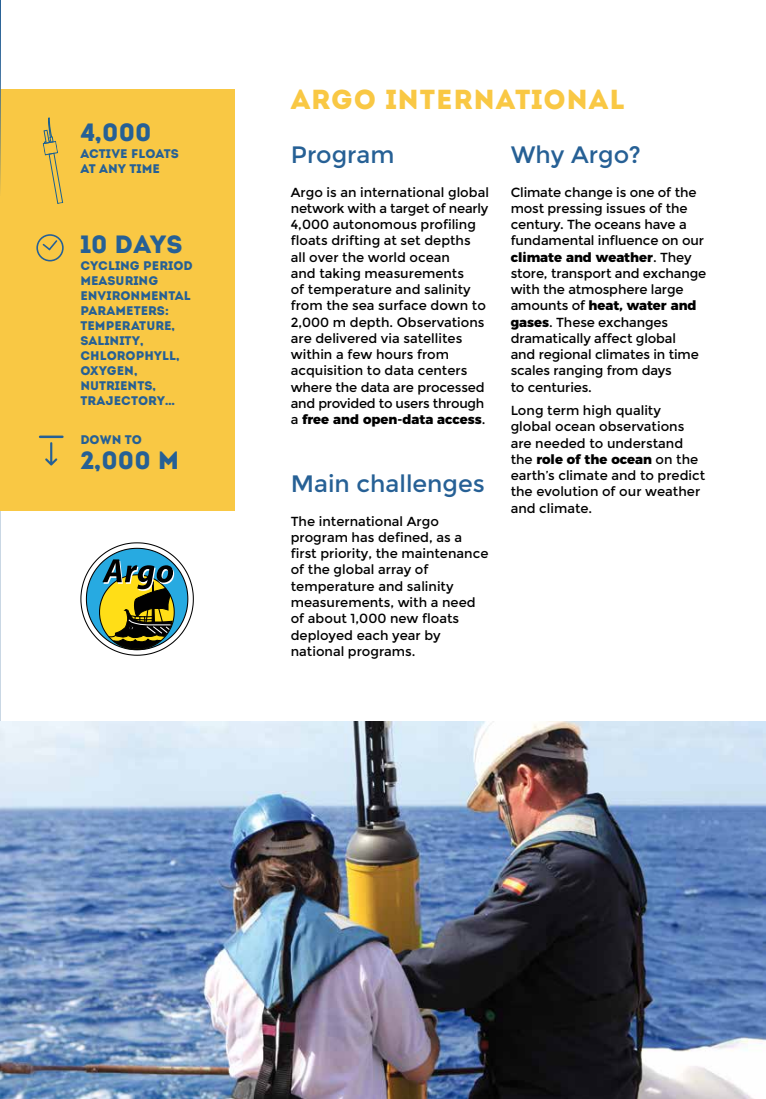
<style>
.page{position:relative;width:766px;height:1099px;background:#fff}
.page>*{position:absolute;margin:0;border:0;box-sizing:border-box;transform-origin:0 0}
.t1{font:27.5px "Intro";letter-spacing:.03em;color:#f9c844}
.t2{font:25px "Intro";letter-spacing:-.025em;color:#266095}
.t3{font:23.75px "Montserrat";color:#266095}
.t4{font:13.12px/16.2px "Montserrat";color:#000}
.t5{font:12.5px/15px "Intro";color:#266095}
.s1{font-weight:800}
</style>
<div class="page">
<svg style="left:0;top:196px;width:1px;height:258px"></svg>
<svg style="left:0;top:552px;width:1px;height:19px"></svg>
<img style="left:0;top:721px;width:765px;height:377px">
<div style="left:1px;top:89px;width:233px;height:421px;background:#f9c844"></div>
<svg style="left:42px;top:117px;width:22px;height:87px"></svg>
<svg style="left:36px;top:234px;width:28px;height:27px"></svg>
<svg style="left:45px;top:442px;width:12px;height:23px"></svg>
<hr style="left:40px;top:435px;width:22px;height:3px;background:#266095">
<hr style="left:0;top:0;width:1px;height:196px;background:#266095">
<svg style="left:80px;top:542px;width:114px;height:114px"></svg>
<h2 class="t2" style="left:80px;top:118px;width:73px">4,000</h2>
<p class="t5" style="left:80px;top:146px;width:100px">ACTIVE FLOATS<br>AT ANY TIME</p>
<h2 class="t2" style="left:80px;top:229px;width:104px">10 DAYS</h2>
<p class="t5" style="left:80px;top:258px;width:114px">CYCLING PERIOD<br>MEASURING<br>ENVIRONMENTAL<br>PARAMETERS:<br>TEMPERATURE,<br>SALINITY,<br>CHLOROPHYLL,<br>OXYGEN,<br>NUTRIENTS,<br>TRAJECTORY…</p>
<p class="t5" style="left:80px;top:432px;width:63px">DOWN TO</p>
<h2 class="t2" style="left:80px;top:445px;width:101px">2,000 M</h2>
<h1 class="t1" style="left:291px;top:83px;width:335px">ARGO INTERNATIONAL</h1>
<h3 class="t3" style="left:291px;top:140px;width:105px">Program</h3>
<p class="t4" style="left:291px;top:184px;width:200px">Argo is an international global network with a target of nearly<br>4,000 autonomous profiling floats drifting at set depths<br>all over the world ocean<br>and taking measurements<br>of temperature and salinity from the sea surface down to<br>2,000 m depth. Observations are delivered via satellites within a few hours from acquisition to data centers where the data are processed and provided to users through a <span class="s1">free and open-data access</span>.</p>
<h3 class="t3" style="left:510px;top:140px;width:132px">Why Argo?</h3>
<p class="t4" style="left:510px;top:184px;width:197px">Climate change is one of the most pressing issues of the century. The oceans have a fundamental influence on our <span class="s1">climate and weather</span>. They store, transport and exchange with the atmosphere large amounts of <span class="s1">heat, water and gases</span>. These exchanges dramatically affect global<br>and regional climates in time scales ranging from days<br>to centuries.</p>
<p class="t4" style="left:510px;top:402px;width:196px">Long term high quality<br>global ocean observations are needed to understand the <span class="s1">role of the ocean</span> on the earth’s climate and to predict the evolution of our weather and climate.</p>
<h3 class="t3" style="left:291px;top:469px;width:195px">Main challenges</h3>
<p class="t4" style="left:291px;top:513px;width:199px">The international Argo program has defined, as a first priority, the maintenance of the global array of temperature and salinity measurements, with a need of about 1,000 new floats deployed each year by national programs.</p>
</div>
